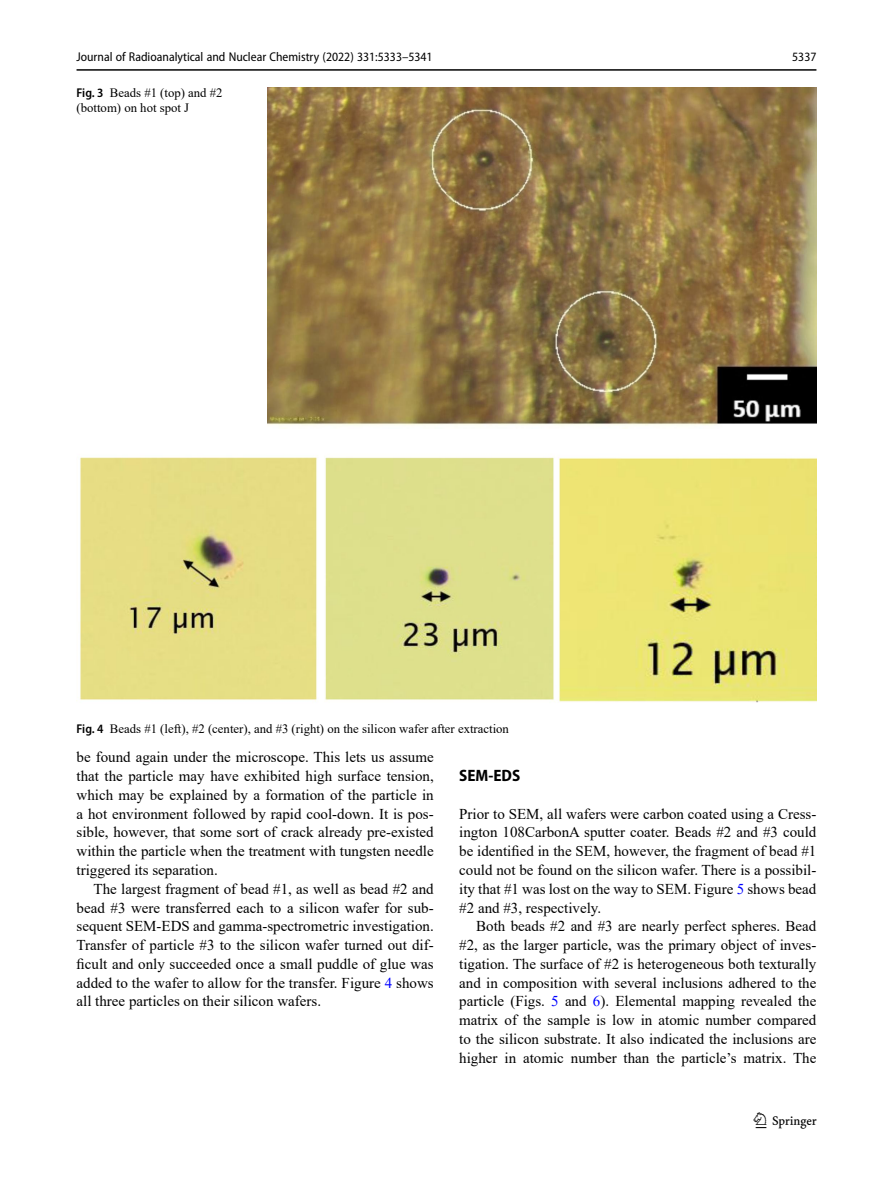
<style>
.page{position:relative;width:893px;height:1187px;background:#fff}
.page>*{position:absolute;margin:0;border:0;box-sizing:border-box;transform-origin:0 0}
.t1{font:22.5px "Springnew";color:#000}
.Head_2{font:700 semi-condensed 16.5px "Myriad Pro";color:#000}
.Body_Text_Indent{font:15px/18.8px "Times New Roman";color:#000;text-align:justify}
.Body_Text{font:15px/18.8px "Times New Roman";color:#000;text-align:justify}
.Figure_Caption{font:12.75px "Times New Roman";color:#000}
.t2{font:semi-condensed 12.75px "Myriad Pro";color:#000}
.Figure_Caption_Side{font:12.75px/15px "Times New Roman";color:#000}
.s1{font-family:"Myriad Pro";font-weight:600;font-stretch:semi-condensed}
.s2{color:#00f}
</style>
<div class="page">
<hr style="left:77px;top:69px;width:739px;height:2px;background:#000">
<img style="left:80px;top:455px;width:736px;height:248px">
<img style="left:268px;top:87px;width:548px;height:339px">
<p class="t2" style="left:77px;top:49px;width:358px">Journal of Radioanalytical and Nuclear Chemistry (2022) 331:5333–5341</p>
<p class="Figure_Caption_Side" style="left:77px;top:84px;width:148px"><span class="s1">Fig. 3</span> Beads #1 (top) and #2 (bottom) on hot spot J</p>
<p class="Figure_Caption" style="left:77px;top:719px;width:434px"><span class="s1">Fig. 4</span> Beads #1 (left), #2 (center), and #3 (right) on the silicon wafer after extraction</p>
<p class="t2" style="left:792px;top:49px;width:26px">5337</p>
<p class="Body_Text_Indent" style="left:77px;top:747px;width:359px">be found again under the microscope. This lets us assume that the particle may have exhibited high surface tension, which may be explained by a formation of the particle in a hot environment followed by rapid cool-down. It is pos&shy;sible, however, that some sort of crack already pre-existed within the particle when the treatment with tungsten needle triggered its separation.</p>
<p class="Body_Text_Indent" style="left:77px;top:878px;width:359px;text-indent:17px">The largest fragment of bead #1, as well as bead #2 and bead #3 were transferred each to a silicon wafer for sub&shy;sequent SEM-EDS and gamma-spectrometric investigation.<br>Transfer of particle #3 to the silicon wafer turned out dif&shy;ficult and only succeeded once a small puddle of glue was added to the wafer to allow for the transfer. Figure <span class="s2">4</span> shows all three particles on their silicon wafers.</p>
<p class="Head_2" style="left:459px;top:766px;width:63px">SEM-EDS</p>
<p class="Body_Text" style="left:459px;top:803px;width:359px">Prior to SEM, all wafers were carbon coated using a Cress&shy;ington 108CarbonA sputter coater. Beads #2 and #3 could be identified in the SEM, however, the fragment of bead #1 could not be found on the silicon wafer. There is a possibil&shy;ity that #1 was lost on the way to SEM. Figure <span class="s2">5</span> shows bead #2 and #3, respectively.</p>
<p class="Body_Text_Indent" style="left:459px;top:916px;width:359px;text-indent:17px">Both beads #2 and #3 are nearly perfect spheres. Bead #2, as the larger particle, was the primary object of inves&shy;tigation. The surface of #2 is heterogeneous both texturally and in composition with several inclusions adhered to the particle (Figs. <span class="s2">5</span> and <span class="s2">6</span>). Elemental mapping revealed the matrix of the sample is low in atomic number compared to the silicon substrate. It also indicated the inclusions are higher in atomic number than the particle’s matrix. The</p>
<h1 class="t1" style="left:756px;top:1107px;width:63px">1 3</h1>
</div>
